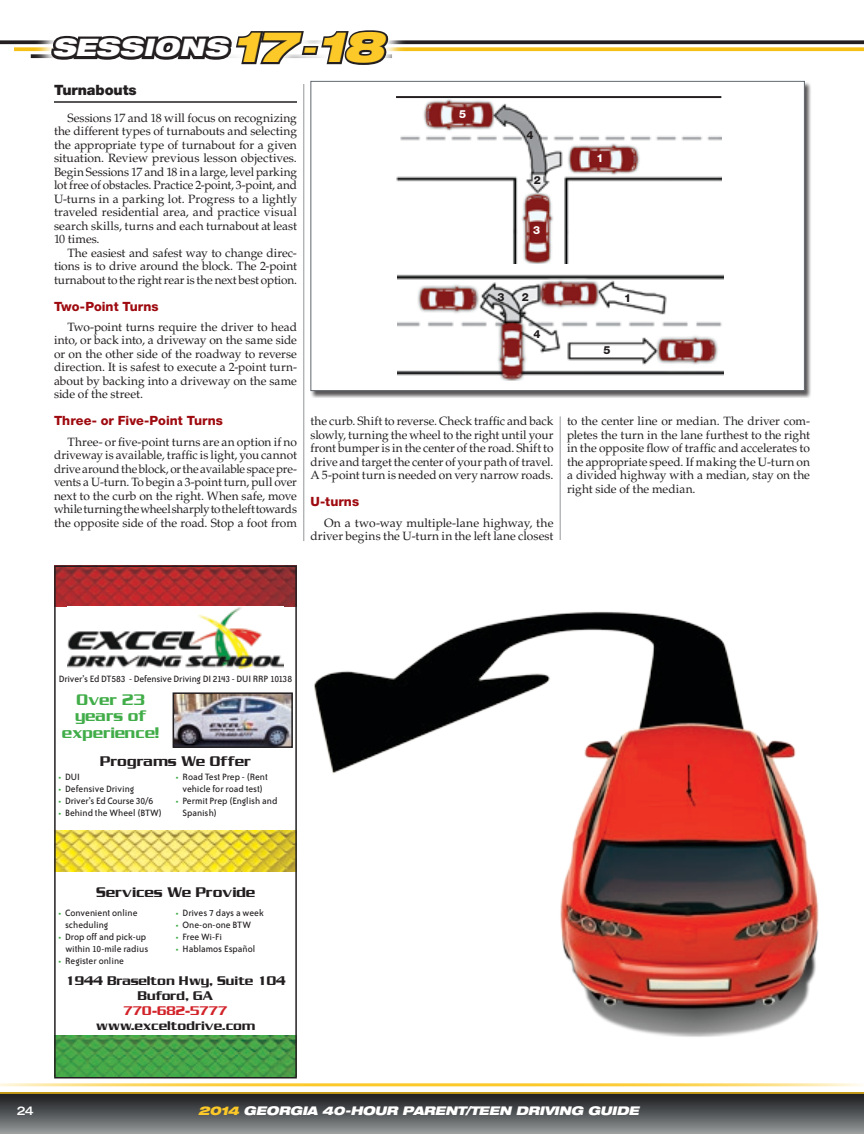
<style>
.page{position:relative;width:864px;height:1134px;background:#fff}
.page>*{position:absolute;margin:0;border:0;box-sizing:border-box;transform-origin:0 0}
.t1{font:italic 900 expanded 24.15px "Helvetica Neue LT Std";letter-spacing:.02em;color:#fff}
.t2{font:16.5px/16.5px "Boost SSK";color:#41ad49;text-align:center}
.t3{font:15px "Boost SSK";color:#231f20}
.t4{font:900 14.25px "Helvetica Neue LT Std";letter-spacing:-.005em;color:#231f20}
.t5{font:13.5px/15px "Boost SSK";color:#231f20;text-align:center}
.t6{font:13.5px "Boost SSK";color:#d2232a}
.t7{font:800 12.75px "Helvetica Neue LT Std";letter-spacing:.005em;color:#9e0a0f}
.t8{font:12px/13.5px "Palatino LT Std";letter-spacing:-.005em;color:#231f20;text-align:justify}
.t9{font:italic 900 expanded 12px "Helvetica Neue LT Std";letter-spacing:-.015em;color:#fff}
.t10{font:500 expanded 12px "Helvetica Neue LT Std";color:#fff}
.t11{font:800 11.1px "Helvetica Neue LT Std";color:#231f20}
.t12{font:800 11.1px "Helvetica Neue LT Std";color:#fff}
.t13{font:10.5px/12px "Bailey Sans ITC";color:#231f20}
.t14{font:10.5px "Bailey Sans ITC";letter-spacing:-.03em;color:#231f20}
.s1{font-size:42.3px;color:#fcc928}
.s2{font-size:30px;color:#fcc928}
.s3{color:#41ad49}
.s4{color:#fcc928}
</style>
<div class="page">
<svg style="left:0;top:40px;width:864px;height:4px;background:#383435"></svg>
<svg style="left:14px;top:47px;width:850px;height:4px;background:#f4c42b"></svg>
<svg style="left:32px;top:40px;width:375px;height:41px"></svg>
<svg style="left:49px;top:30px;width:341px;height:70px"></svg>
<hr style="left:54px;top:101px;width:243px;height:2px;background:#231f20">
<hr style="left:303px;top:84px;width:1px;height:457px;background:#949698">
<hr style="left:560px;top:416px;width:1px;height:124px;background:#949698">
<div style="left:310px;top:81px;width:501px;height:317px;background:#231f20;opacity:.75"></div>
<div style="left:310px;top:81px;width:495px;height:310px;background:#fff;border:1px solid #61686f"></div>
<img style="left:57px;top:830px;width:237px;height:41px">
<img style="left:57px;top:569px;width:237px;height:38px">
<img style="left:57px;top:1036px;width:237px;height:39px">
<div style="left:54px;top:566px;width:243px;height:512px;border:2px solid #231f20"></div>
<img style="left:67px;top:607px;width:217px;height:62px">
<img style="left:176px;top:695px;width:114px;height:50px">
<div style="left:173px;top:692px;width:120px;height:56px;border:2px solid #231f20"></div>
<img style="left:396px;top:98px;width:325px;height:165px">
<hr style="left:396px;top:96px;width:325px;height:2px;background:#231f20">
<img style="left:397px;top:274px;width:326px;height:107px">
<img style="left:314px;top:611px;width:505px;height:426px">
<svg style="left:0;top:1092px;width:864px;height:42px;background:#5c5c58"></svg>
<hr style="left:0;top:1083px;width:864px;height:3px;background:#fcc928">
<h1 class="t1" style="left:52px;top:32px;width:333px">SESSIONS <span class="s1">17</span> <span class="s2">-</span> <span class="s1">18</span></h1>
<p class="t4" style="left:54px;top:81px;width:84px">Turnabouts</p>
<p class="t8" style="left:54px;top:111px;width:245px;text-indent:14px">Sessions 17 and 18 will focus on recognizing the different types of turnabouts and selecting the appropriate type of turnabout for a given situation. Review previous lesson objectives.<br>Begin Sessions 17 and 18 in a large, level parking lot free of obstacles. Practice 2-point, 3-point, and U-turns in a parking lot. Progress to a lightly traveled residential area, and practice visual search skills, turns and each turnabout at least 10 times.</p>
<p class="t8" style="left:54px;top:246px;width:245px;text-indent:14px">The easiest and safest way to change direc&shy;tions is to drive around the block. The 2-point turnabout to the right rear is the next best option.</p>
<p class="t7" style="left:54px;top:298px;width:106px">Two-Point Turns</p>
<p class="t8" style="left:54px;top:320px;width:245px;text-indent:14px">Two-point turns require the driver to head into, or back into, a driveway on the same side or on the other side of the roadway to reverse direction. It is safest to execute a 2-point turn&shy;about by backing into a driveway on the same side of the street.</p>
<p class="t7" style="left:54px;top:413px;width:170px">Three- or Five-Point Turns</p>
<p class="t8" style="left:54px;top:435px;width:245px;text-indent:14px">Three- or five-point turns are an option if no driveway is available, traffic is light, you cannot drive around the block, or the available space pre&shy;vents a U-turn. To begin a 3-point turn, pull over next to the curb on the right. When safe, move while turning the wheel sharply to the left towards the opposite side of the road. Stop a foot from</p>
<p class="t12" style="left:459px;top:108px;width:9px">5</p>
<p class="t11" style="left:527px;top:128px;width:9px">4</p>
<p class="t12" style="left:596px;top:152px;width:9px">1</p>
<p class="t11" style="left:534px;top:174px;width:9px">2</p>
<p class="t12" style="left:533px;top:224px;width:9px">3</p>
<p class="t11" style="left:497px;top:290px;width:9px">3</p>
<p class="t11" style="left:522px;top:290px;width:9px">2</p>
<p class="t11" style="left:624px;top:292px;width:9px">1</p>
<p class="t11" style="left:533px;top:327px;width:9px">4</p>
<p class="t11" style="left:604px;top:344px;width:9px">5</p>
<p class="t8" style="left:310px;top:415px;width:245px">the curb. Shift to reverse. Check traffic and back slowly, turning the wheel to the right until your front bumper is in the center of the road. Shift to drive and target the center of your path of travel.<br>A 5-point turn is needed on very narrow roads.</p>
<p class="t7" style="left:310px;top:494px;width:50px">U-turns</p>
<p class="t8" style="left:310px;top:516px;width:245px;text-align:right">On a two-way multiple-lane highway, the driver begins the U-turn in the left lane closest</p>
<p class="t8" style="left:567px;top:415px;width:245px">to the center line or median. The driver com&shy;pletes the turn in the lane furthest to the right in the opposite flow of traffic and accelerates to the appropriate speed. If making the U-turn on a divided highway with a median, stay on the right side of the median.</p>
<p class="t13" style="left:59px;top:673px;width:235px">Driver’s Ed DT583 - Defensive Driving DI 2143 - DUI RRP 10138</p>
<h2 class="t2" style="left:62px;top:691px;width:99px">Over 23 years of experience!</h2>
<p class="t3" style="left:100px;top:753px;width:152px">Programs We Offer</p>
<p class="t13" style="left:58px;top:771px;width:23px"><span class="s3">•</span> DUI</p>
<p class="t13" style="left:58px;top:783px;width:78px"><span class="s3">•</span> Defensive Driving</p>
<p class="t14" style="left:58px;top:795px;width:97px"><span class="s3">•</span> Driver’s Ed Course 30/6</p>
<p class="t13" style="left:58px;top:807px;width:105px"><span class="s3">•</span> Behind the Wheel (BTW)</p>
<p class="t13" style="left:176px;top:771px;width:94px;text-align:center"><span class="s3">•</span> Road Test Prep - (Rent vehicle for road test)</p>
<p class="t13" style="left:183px;top:795px;width:96px;text-indent:-7px"><span class="s3">•</span> Permit Prep (English and<br>Spanish)</p>
<p class="t3" style="left:96px;top:883px;width:160px">Services We Provide</p>
<p class="t13" style="left:65px;top:907px;width:74px;text-indent:-7px"><span class="s3">•</span> Convenient online scheduling</p>
<p class="t13" style="left:58px;top:931px;width:92px;text-align:right"><span class="s3">•</span> Drop off and pick-up within 10-mile radius</p>
<p class="t13" style="left:58px;top:955px;width:67px"><span class="s3">•</span> Register online</p>
<p class="t13" style="left:176px;top:907px;width:90px"><span class="s3">•</span> Drives 7 days a week</p>
<p class="t13" style="left:176px;top:919px;width:77px"><span class="s3">•</span> One-on-one BTW</p>
<p class="t13" style="left:176px;top:931px;width:48px"><span class="s3">•</span> Free Wi-Fi</p>
<p class="t13" style="left:176px;top:943px;width:81px"><span class="s3">•</span> Hablamos Español</p>
<p class="t5" style="left:66px;top:973px;width:221px">1944 Braselton Hwy, Suite 104<br>Buford, GA</p>
<p class="t6" style="left:124px;top:1003px;width:105px">770-682-5777</p>
<p class="t5" style="left:96px;top:1018px;width:161px">www.exceltodrive.com</p>
<p class="t10" style="left:17px;top:1104px;width:18px">24</p>
<p class="t9" style="left:198px;top:1103px;width:442px"><span class="s4">2014</span> GEORGIA 40-HOUR PARENT/TEEN DRIVING GUIDE</p>
</div>
